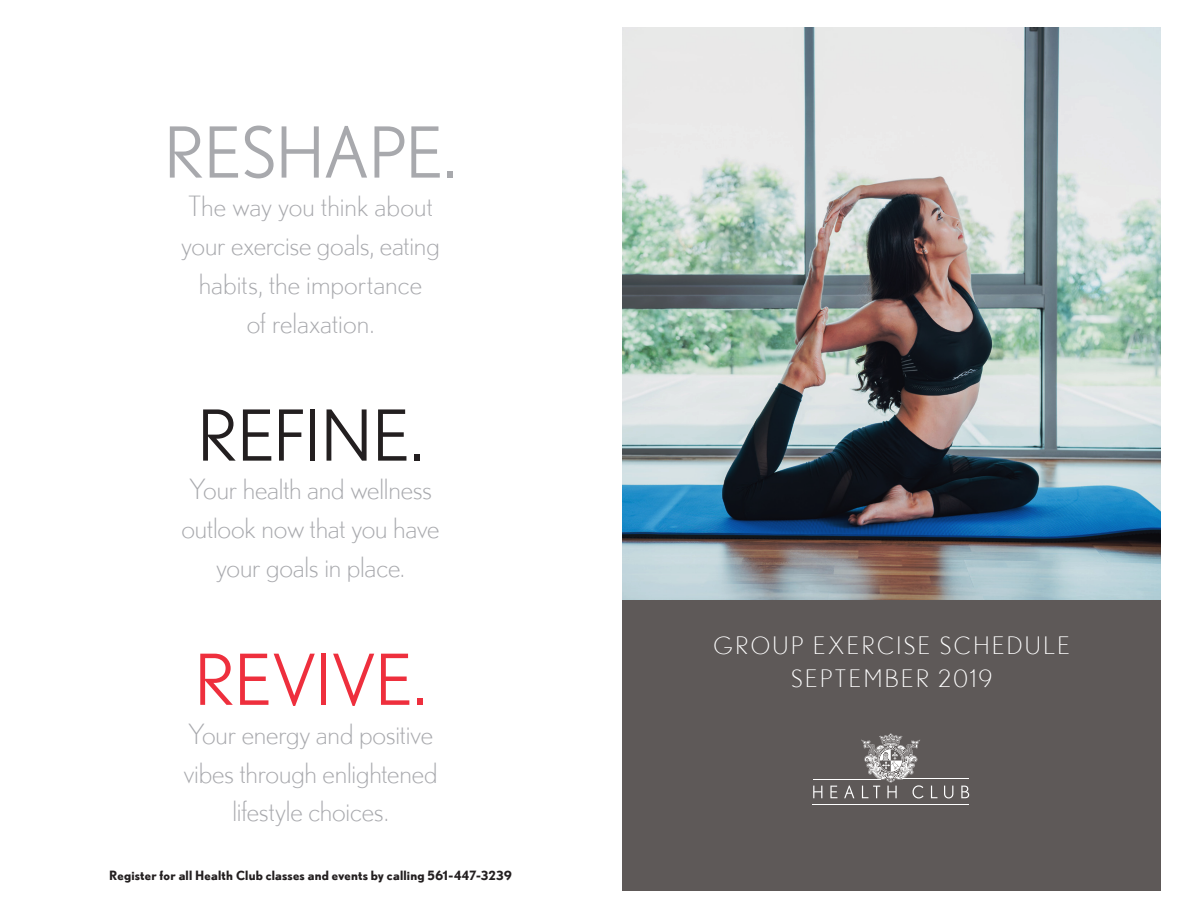
<style>
.page{position:relative;width:1188px;height:918px;background:#fff}
.page>*{position:absolute;margin:0;border:0;box-sizing:border-box;transform-origin:0 0}
.t1{font:70.05px "Nobel";letter-spacing:-.005em;color:#a8a9ad}
.t2{font:70.05px "Nobel";letter-spacing:-.005em;color:#231f20}
.t3{font:70.05px "Nobel";letter-spacing:-.01em;color:#ee2f3d}
.t4{font:300 27.75px/38.8px "Nobel";letter-spacing:-.005em;color:#a8a9ad;text-align:center}
.t5{font:300 24px/33px "Nobel";letter-spacing:.1em;color:#fff;text-align:center}
.t6{font:700 12.75px "Nobel";letter-spacing:.015em;color:#231f20}
</style>
<div class="page">
<div style="left:623px;top:27px;width:538px;height:864px;background:#5e5958"></div>
<img style="left:623px;top:27px;width:538px;height:572px">
<hr style="left:813px;top:779px;width:67px;height:1px;background:#fff">
<hr style="left:902px;top:778px;width:67px;height:1px;background:#fff">
<hr style="left:813px;top:805px;width:156px;height:1px;background:#fff">
<svg style="left:813px;top:786px;width:9px;height:12px"></svg>
<svg style="left:830px;top:786px;width:7px;height:12px"></svg>
<svg style="left:844px;top:785px;width:10px;height:13px"></svg>
<svg style="left:931px;top:786px;width:6px;height:12px"></svg>
<svg style="left:944px;top:786px;width:9px;height:12px"></svg>
<svg style="left:961px;top:786px;width:8px;height:12px"></svg>
<svg style="left:861px;top:733px;width:63px;height:65px"></svg>
<p class="t1" style="left:164px;top:113px;width:294px">RESHAPE.</p>
<p class="t4" style="left:181px;top:187px;width:260px">The way you think about your exercise goals, eating habits, the importance<br>of relaxation.</p>
<p class="t2" style="left:198px;top:396px;width:227px">REFINE.</p>
<p class="t4" style="left:181px;top:470px;width:260px">Your health and wellness outlook now that you have your goals in place.</p>
<p class="t3" style="left:195px;top:640px;width:233px">REVIVE.</p>
<p class="t4" style="left:183px;top:714px;width:256px">Your energy and positive vibes through enlightened lifestyle choices.</p>
<p class="t6" style="left:109px;top:868px;width:404px">Register for all Health Club classes and events by calling 561-447-3239</p>
<p class="t5" style="left:714px;top:629px;width:358px">GROUP EXERCISE SCHEDULE<br>SEPTEMBER 2019</p>
</div>
